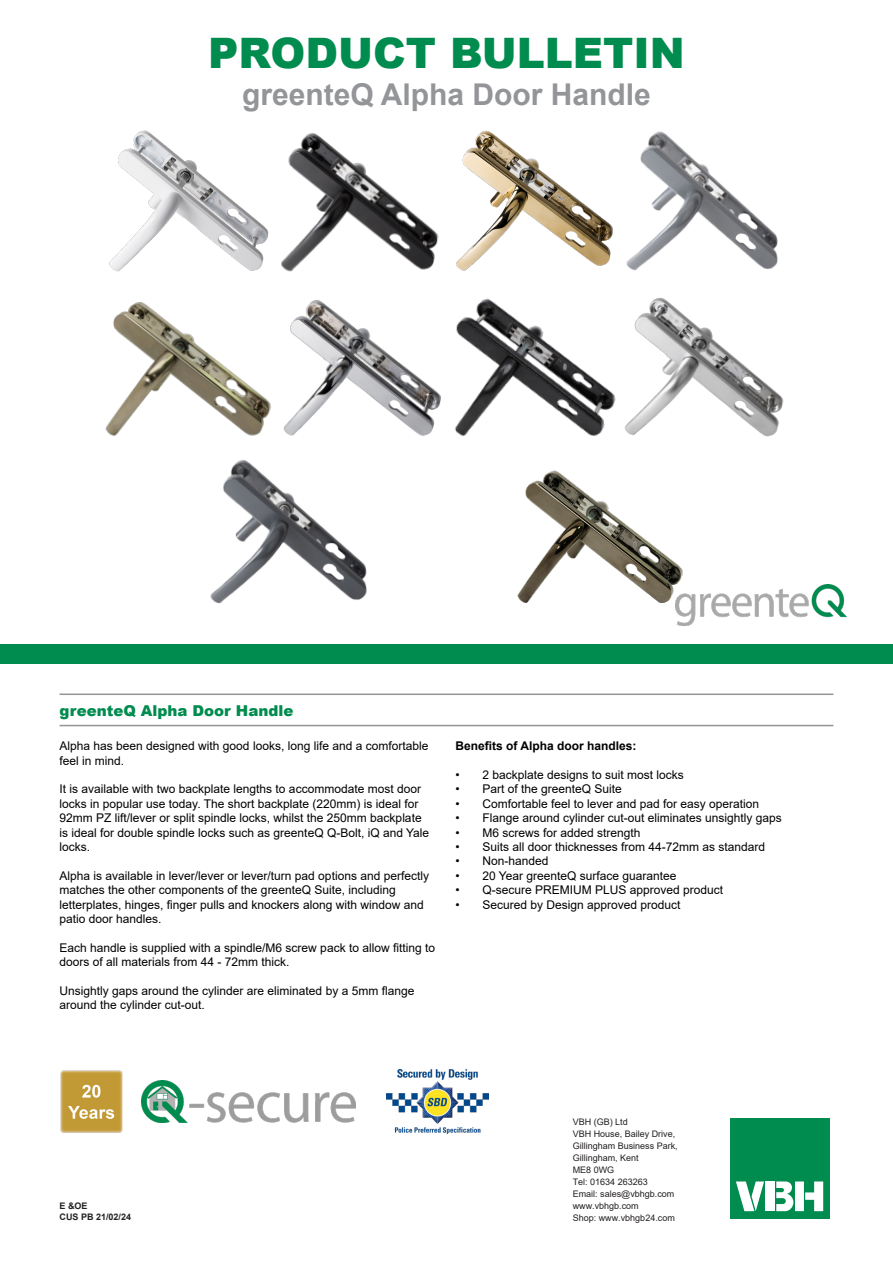
<style>
.page{position:relative;width:893px;height:1263px;background:#fff}
.page>*{position:absolute;margin:0;border:0;box-sizing:border-box;transform-origin:0 0}
._1_1{font:900 42px "Arial";color:#008c4e}
._1_2{font:700 30px "Arial";color:#939598}
._3{font:900 15px "Arial";color:#008c4e}
._4{font:12px/14.4px "Arial";color:#000}
._4-2{font:700 12px "Arial";color:#000}
.Address_VBH{font:9px "Arial";color:#231f20}
.Date_or_Note{font:700 9px "Arial";color:#231f20}
</style>
<div class="page">
<div style="left:731px;top:1118px;width:99px;height:101px;background:#008c4e"></div>
<svg style="left:776px;top:1181px;width:17px;height:30px"></svg>
<svg style="left:736px;top:1181px;width:28px;height:30px"></svg>
<div style="left:766px;top:1181px;width:9px;height:30px;background:#fff"></div>
<div style="left:795px;top:1181px;width:9px;height:30px;background:#fff"></div>
<svg style="left:805px;top:1181px;width:18px;height:30px"></svg>
<div style="left:0;top:644px;width:893px;height:19px;background:#008c4e"></div>
<hr style="left:60px;top:693px;width:773px;height:2px;background:#939598">
<hr style="left:60px;top:725px;width:773px;height:1px;background:#939598">
<img style="left:109px;top:130px;width:160px;height:142px">
<img style="left:105px;top:302px;width:166px;height:134px">
<img style="left:281px;top:133px;width:158px;height:139px">
<img style="left:283px;top:300px;width:158px;height:136px">
<img style="left:456px;top:130px;width:157px;height:141px">
<img style="left:454px;top:298px;width:162px;height:139px">
<img style="left:626px;top:131px;width:152px;height:139px">
<img style="left:624px;top:297px;width:160px;height:140px">
<img style="left:210px;top:460px;width:157px;height:144px">
<img style="left:517px;top:470px;width:166px;height:133px">
<img style="left:141px;top:1080px;width:215px;height:43px">
<img style="left:386px;top:1069px;width:103px;height:64px">
<img style="left:675px;top:584px;width:171px;height:41px">
<img style="left:60px;top:1070px;width:62px;height:62px">
<p class="_1_1" style="left:208px;top:23px;width:478px">PRODUCT BULLETIN</p>
<p class="_1_2" style="left:242px;top:73px;width:410px">greenteQ Alpha Door Handle</p>
<p class="_3" style="left:60px;top:700px;width:235px">greenteQ Alpha Door Handle</p>
<p class="_4" style="left:60px;top:739px;width:370px">Alpha has been designed with good looks, long life and a comfortable feel in mind.</p>
<p class="_4" style="left:60px;top:782px;width:371px">It is available with two backplate lengths to accommodate most door locks in popular use today. The short backplate (220mm) is ideal for 92mm PZ lift/lever or split spindle locks, whilst the 250mm backplate is ideal for double spindle locks such as greenteQ Q-Bolt, iQ and Yale locks.</p>
<p class="_4" style="left:60px;top:868px;width:371px">Alpha is available in lever/lever or lever/turn pad options and perfectly matches the other components of the greenteQ Suite, including letterplates, hinges, finger pulls and knockers along with window and patio door handles.</p>
<p class="_4" style="left:60px;top:940px;width:377px">Each handle is supplied with a spindle/M6 screw pack to allow fitting to doors of all materials from 44 - 72mm thick.</p>
<p class="_4" style="left:60px;top:983px;width:356px">Unsightly gaps around the cylinder are eliminated by a 5mm flange around the cylinder cut-out.</p>
<p class="_4-2" style="left:455px;top:737px;width:182px">Benefits of Alpha door handles:</p>
<p class="_4" style="left:455px;top:767px;width:230px">• 2 backplate designs to suit most locks</p>
<p class="_4" style="left:455px;top:782px;width:168px">• Part of the greenteQ Suite</p>
<p class="_4" style="left:455px;top:796px;width:305px">• Comfortable feel to lever and pad for easy operation</p>
<p class="_4" style="left:455px;top:811px;width:328px">• Flange around cylinder cut-out eliminates unsightly gaps</p>
<p class="_4" style="left:455px;top:825px;width:187px">• M6 screws for added strength</p>
<p class="_4" style="left:455px;top:839px;width:311px">• Suits all door thicknesses from 44-72mm as standard</p>
<p class="_4" style="left:455px;top:854px;width:95px">• Non-handed</p>
<p class="_4" style="left:455px;top:868px;width:223px">• 20 Year greenteQ surface guarantee</p>
<p class="_4" style="left:455px;top:883px;width:269px">• Q-secure PREMIUM PLUS approved product</p>
<p class="_4" style="left:455px;top:897px;width:227px">• Secured by Design approved product</p>
<p class="Date_or_Note" style="left:60px;top:1200px;width:30px">E &amp;OE</p>
<p class="Date_or_Note" style="left:60px;top:1211px;width:73px">CUS PB 21/02/24</p>
<p class="Address_VBH" style="left:573px;top:1115px;width:57px">VBH (GB) Ltd</p>
<p class="Address_VBH" style="left:573px;top:1127px;width:104px">VBH House, Bailey Drive,</p>
<p class="Address_VBH" style="left:573px;top:1139px;width:107px">Gillingham Business Park,</p>
<p class="Address_VBH" style="left:573px;top:1151px;width:68px">Gillingham, Kent</p>
<p class="Address_VBH" style="left:573px;top:1163px;width:43px">ME8 0WG</p>
<p class="Address_VBH" style="left:573px;top:1175px;width:77px">Tel: 01634 263263</p>
<p class="Address_VBH" style="left:573px;top:1187px;width:103px">Email: sales@vbhgb.com</p>
<p class="Address_VBH" style="left:573px;top:1199px;width:68px">www.vbhgb.com</p>
<p class="Address_VBH" style="left:573px;top:1211px;width:104px">Shop: www.vbhgb24.com</p>
</div>
